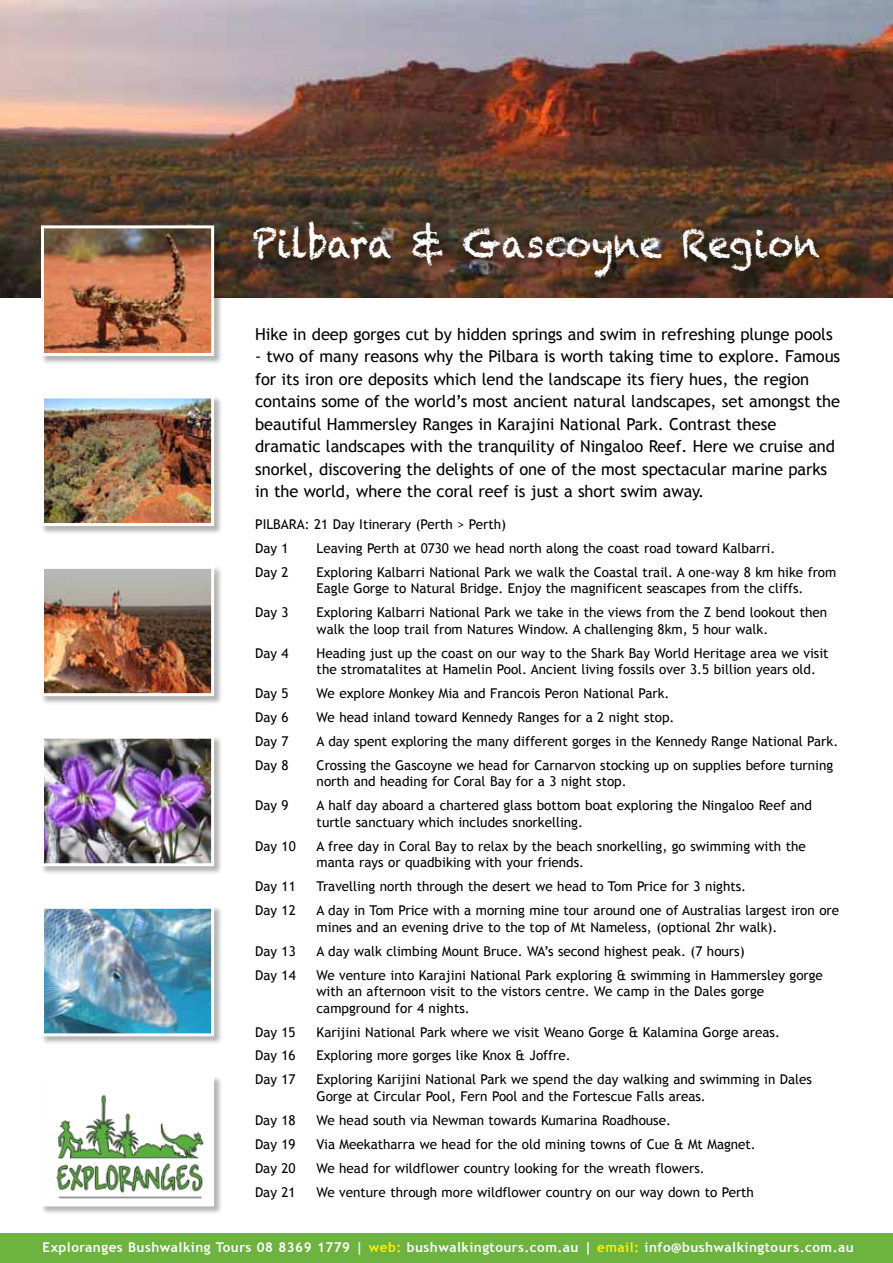
<style>
.page{position:relative;width:893px;height:1263px;background:#fff}
.page>*{position:absolute;margin:0;border:0;box-sizing:border-box;transform-origin:0 0}
.t1{font:39px "Chalkduster";color:#fff;scale:.9 1}
.t2{font:16.5px/22.5px "Trebuchet MS";letter-spacing:-.005em;color:#000}
.t3{font:13.5px/16.5px "Trebuchet MS";color:#000}
.t4{font:700 13.5px "Trebuchet MS";letter-spacing:.035em;color:#fff}
.s1{color:#fff200}
</style>
<div class="page">
<img style="left:0;top:0;width:893px;height:298px">
<div style="left:0;top:1233px;width:893px;height:30px;background:#6cb33f"></div>
<div style="left:41px;top:225px;width:182px;height:140px;background:#000;opacity:.3"></div>
<img style="left:45px;top:229px;width:165px;height:123px">
<div style="left:41px;top:225px;width:173px;height:131px;border:3px solid #fff"></div>
<div style="left:41px;top:395px;width:182px;height:140px;background:#000;opacity:.3"></div>
<img style="left:45px;top:399px;width:165px;height:123px">
<div style="left:41px;top:395px;width:173px;height:131px;border:3px solid #fff"></div>
<div style="left:41px;top:565px;width:182px;height:140px;background:#000;opacity:.3"></div>
<img style="left:45px;top:570px;width:165px;height:122px">
<div style="left:41px;top:566px;width:173px;height:130px;border:3px solid #fff"></div>
<div style="left:41px;top:735px;width:182px;height:140px;background:#000;opacity:.3"></div>
<img style="left:45px;top:740px;width:165px;height:122px">
<div style="left:41px;top:736px;width:173px;height:130px;border:3px solid #fff"></div>
<div style="left:41px;top:905px;width:182px;height:140px;background:#000;opacity:.3"></div>
<img style="left:45px;top:910px;width:165px;height:122px">
<div style="left:41px;top:906px;width:173px;height:130px;border:3px solid #fff"></div>
<div style="left:41px;top:1075px;width:182px;height:140px;background:#000;opacity:.3"></div>
<img style="left:45px;top:1080px;width:165px;height:122px">
<div style="left:248px;top:216px;width:583px;height:73px;background:#000;opacity:.7"></div>
<h1 class="t1" style="left:252px;top:220px;width:632px">Pilbara &amp; Gascoyne Region</h1>
<p class="t2" style="left:255px;top:323px;width:579px">Hike in deep gorges cut by hidden springs and swim in refreshing plunge pools</p>
<p class="t2" style="left:255px;top:345px;width:587px">- two of many reasons why the Pilbara is worth taking time to explore. Famous for its iron ore deposits which lend the landscape its fiery hues, the region contains some of the world’s most ancient natural landscapes, set amongst the beautiful Hammersley Ranges in Karajini National Park. Contrast these dramatic landscapes with the tranquility of Ningaloo Reef. Here we cruise and snorkel, discovering the delights of one of the most spectacular marine parks in the world, where the coral reef is just a short swim away.</p>
<p class="t3" style="left:255px;top:512px;width:252px;line-height:24px">PILBARA: 21 Day Itinerary (Perth &gt; Perth)<br>Day 1</p>
<p class="t3" style="left:317px;top:540px;width:460px">Leaving Perth at 0730 we head north along the coast road toward Kalbarri.</p>
<p class="t3" style="left:255px;top:564px;width:35px">Day 2</p>
<p class="t3" style="left:317px;top:564px;width:521px">Exploring Kalbarri National Park we walk the Coastal trail. A one-way 8 km hike from<br>Eagle Gorge to Natural Bridge. Enjoy the magnificent seascapes from the cliffs.</p>
<p class="t3" style="left:255px;top:604px;width:35px">Day 3</p>
<p class="t3" style="left:317px;top:604px;width:512px">Exploring Kalbarri National Park we take in the views from the Z bend lookout then walk the loop trail from Natures Window. A challenging 8km, 5 hour walk.</p>
<p class="t3" style="left:255px;top:645px;width:35px">Day 4</p>
<p class="t3" style="left:317px;top:645px;width:513px">Heading just up the coast on our way to the Shark Bay World Heritage area we visit the stromatalites at Hamelin Pool. Ancient living fossils over 3.5 billion years old.</p>
<p class="t3" style="left:255px;top:685px;width:35px">Day 5</p>
<p class="t3" style="left:317px;top:685px;width:354px">We explore Monkey Mia and Francois Peron National Park.</p>
<p class="t3" style="left:255px;top:709px;width:35px">Day 6</p>
<p class="t3" style="left:317px;top:709px;width:359px">We head inland toward Kennedy Ranges for a 2 night stop.</p>
<p class="t3" style="left:255px;top:733px;width:35px">Day 7</p>
<p class="t3" style="left:317px;top:733px;width:523px">A day spent exploring the many different gorges in the Kennedy Range National Park.</p>
<p class="t3" style="left:255px;top:757px;width:35px">Day 8</p>
<p class="t3" style="left:317px;top:757px;width:518px">Crossing the Gascoyne we head for Carnarvon stocking up on supplies before turning north and heading for Coral Bay for a 3 night stop.</p>
<p class="t3" style="left:255px;top:797px;width:35px">Day 9</p>
<p class="t3" style="left:317px;top:797px;width:497px">A half day aboard a chartered glass bottom boat exploring the Ningaloo Reef and turtle sanctuary which includes snorkelling.</p>
<p class="t3" style="left:255px;top:838px;width:42px">Day 10</p>
<p class="t3" style="left:317px;top:838px;width:491px">A free day in Coral Bay to relax by the beach snorkelling, go swimming with the manta rays or quadbiking with your friends.</p>
<p class="t3" style="left:255px;top:878px;width:42px">Day 11</p>
<p class="t3" style="left:317px;top:878px;width:431px">Travelling north through the desert we head to Tom Price for 3 nights.</p>
<p class="t3" style="left:255px;top:902px;width:42px">Day 12</p>
<p class="t3" style="left:317px;top:902px;width:524px">A day in Tom Price with a morning mine tour around one of Australias largest iron ore mines and an evening drive to the top of Mt Nameless, (optional 2hr walk).</p>
<p class="t3" style="left:255px;top:943px;width:42px">Day 13</p>
<p class="t3" style="left:317px;top:943px;width:429px">A day walk climbing Mount Bruce. WA’s second highest peak. (7 hours)</p>
<p class="t3" style="left:255px;top:967px;width:42px">Day 14</p>
<p class="t3" style="left:317px;top:967px;width:508px">We venture into Karajini National Park exploring &amp; swimming in Hammersley gorge with an afternoon visit to the vistors centre. We camp in the Dales gorge campground for 4 nights.</p>
<p class="t3" style="left:255px;top:1024px;width:42px">Day 15</p>
<p class="t3" style="left:317px;top:1024px;width:465px">Karijini National Park where we visit Weano Gorge &amp; Kalamina Gorge areas.</p>
<p class="t3" style="left:255px;top:1047px;width:42px">Day 16</p>
<p class="t3" style="left:317px;top:1047px;width:256px">Exploring more gorges like Knox &amp; Joffre.</p>
<p class="t3" style="left:255px;top:1071px;width:42px">Day 17</p>
<p class="t3" style="left:317px;top:1071px;width:497px">Exploring Karijini National Park we spend the day walking and swimming in Dales<br>Gorge at Circular Pool, Fern Pool and the Fortescue Falls areas.</p>
<p class="t3" style="left:255px;top:1112px;width:42px">Day 18</p>
<p class="t3" style="left:317px;top:1112px;width:356px">We head south via Newman towards Kumarina Roadhouse.</p>
<p class="t3" style="left:255px;top:1136px;width:42px">Day 19</p>
<p class="t3" style="left:317px;top:1136px;width:441px">Via Meekatharra we head for the old mining towns of Cue &amp; Mt Magnet.</p>
<p class="t3" style="left:255px;top:1160px;width:42px">Day 20</p>
<p class="t3" style="left:317px;top:1160px;width:390px">We head for wildflower country looking for the wreath flowers.</p>
<p class="t3" style="left:255px;top:1184px;width:42px">Day 21</p>
<p class="t3" style="left:317px;top:1184px;width:439px">We venture through more wildflower country on our way down to Perth</p>
<p class="t4" style="left:43px;top:1239px;width:813px">Exploranges Bushwalking Tours 08 8369 1779 | <span class="s1">web:</span> bushwalkingtours.com.au | <span class="s1">email:</span> info@bushwalkingtours.com.au</p>
</div>
